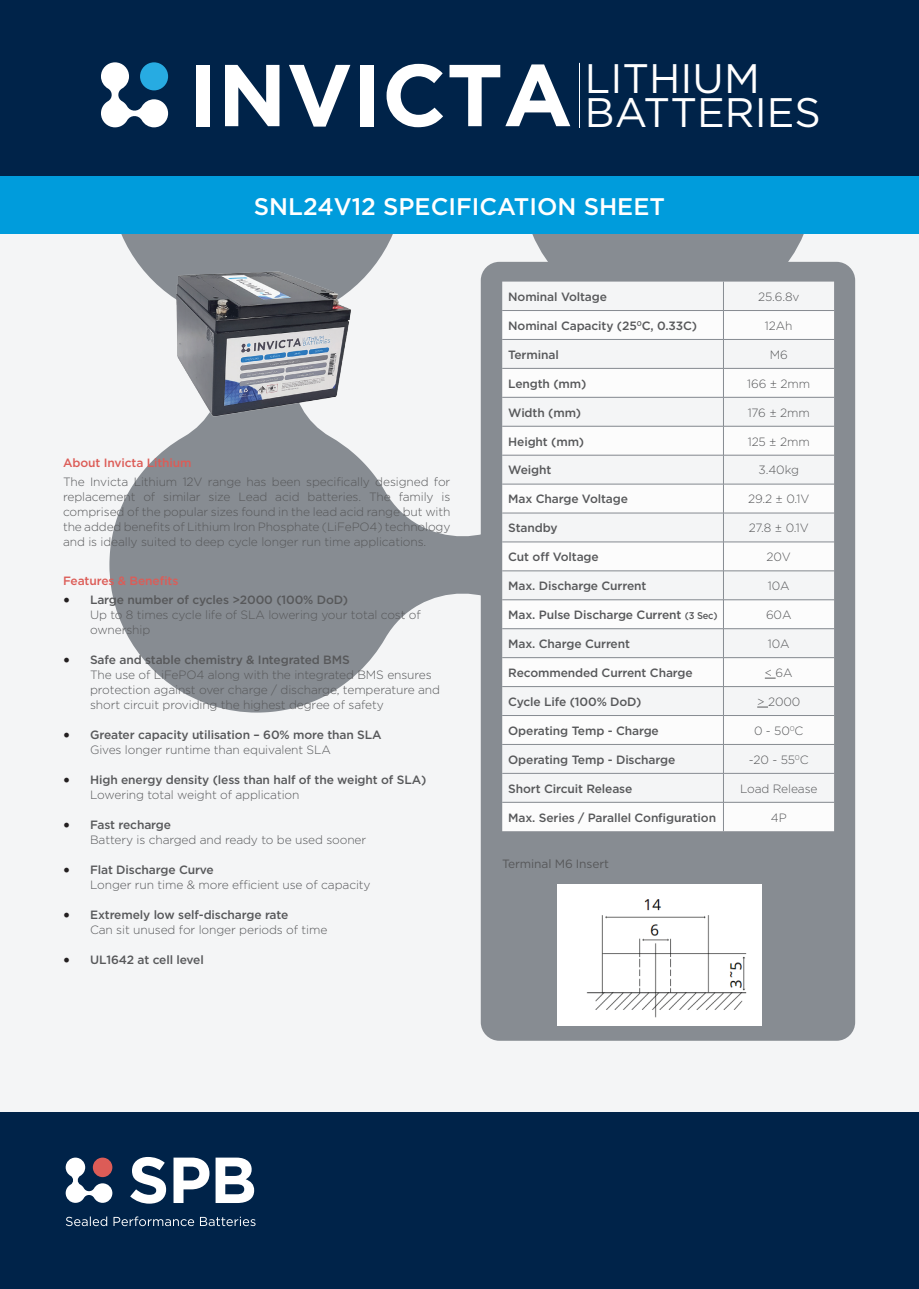
<style>
.page{position:relative;width:919px;height:1289px;background:#fff}
.page>*{position:absolute;margin:0;border:0;box-sizing:border-box;transform-origin:0 0}
.t1{font:41.25px/34px "Gotham";color:#fff}
.t2{font:500 24px "Gotham";color:#fff}
.t3{font:300 12px/15px "Gotham";letter-spacing:-.01em;color:#57585a}
.t4{font:500 12px/15px "Gotham";letter-spacing:-.01em;color:#57585a}
.t5{font:500 12px "Gotham";letter-spacing:-.01em;color:#dc5c57}
.t6{font:12px "Gotham";letter-spacing:-.01em;color:#57585a}
.s1{font-weight:700;font-size:87.45px}
.s2{font-family:"Minion Pro";font-weight:400;font-size:18px;color:#231f20}
.s3{font-weight:500}
.s4{font-weight:300}
.s5{font-size:9.75px}
</style>
<div class="page">
<div style="left:0;top:177px;width:918px;height:935px;background:#f4f5f6"></div>
<div style="left:0;top:1112px;width:918px;height:176px;background:#002349"></div>
<svg style="left:109px;top:234px;width:706px;height:478px;fill:#878c92"></svg>
<div style="left:0;top:0;width:918px;height:177px;background:#002349"></div>
<hr style="left:578px;top:63px;width:1px;height:64px;background:#fff">
<svg style="left:101px;top:62px;width:67px;height:65px"></svg>
<svg style="left:130px;top:1157px;width:124px;height:46px"></svg>
<svg style="left:66px;top:1157px;width:46px;height:45px"></svg>
<svg style="left:66px;top:1216px;width:189px;height:10px"></svg>
<div style="left:0;top:176px;width:918px;height:58px;background:#009cdc"></div>
<img style="left:159px;top:262px;width:199px;height:166px">
<div style="left:480px;top:262px;width:375px;height:778px;background:#878c92;border-radius:19px"></div>
<div style="left:502px;top:281px;width:332px;height:29px;background:#f4f5f6"></div>
<div style="left:502px;top:311px;width:332px;height:520px;background:#f4f5f6"></div>
<hr style="left:502px;top:339px;width:221px;height:1px;background:#878c92">
<hr style="left:723px;top:339px;width:111px;height:1px;background:#878c92">
<hr style="left:502px;top:368px;width:221px;height:1px;background:#878c92">
<hr style="left:723px;top:368px;width:111px;height:1px;background:#878c92">
<hr style="left:502px;top:397px;width:221px;height:1px;background:#878c92">
<hr style="left:723px;top:397px;width:111px;height:1px;background:#878c92">
<hr style="left:502px;top:426px;width:221px;height:1px;background:#878c92">
<hr style="left:723px;top:426px;width:111px;height:1px;background:#878c92">
<hr style="left:502px;top:455px;width:221px;height:1px;background:#878c92">
<hr style="left:723px;top:455px;width:111px;height:1px;background:#878c92">
<hr style="left:502px;top:484px;width:221px;height:1px;background:#878c92">
<hr style="left:723px;top:484px;width:111px;height:1px;background:#878c92">
<hr style="left:502px;top:513px;width:221px;height:1px;background:#878c92">
<hr style="left:723px;top:513px;width:111px;height:1px;background:#878c92">
<hr style="left:502px;top:541px;width:221px;height:1px;background:#878c92">
<hr style="left:723px;top:541px;width:111px;height:1px;background:#878c92">
<hr style="left:502px;top:570px;width:221px;height:1px;background:#878c92">
<hr style="left:723px;top:570px;width:111px;height:1px;background:#878c92">
<hr style="left:502px;top:599px;width:221px;height:1px;background:#878c92">
<hr style="left:723px;top:599px;width:111px;height:1px;background:#878c92">
<hr style="left:502px;top:628px;width:221px;height:1px;background:#878c92">
<hr style="left:723px;top:628px;width:111px;height:1px;background:#878c92">
<hr style="left:502px;top:657px;width:221px;height:1px;background:#878c92">
<hr style="left:723px;top:657px;width:111px;height:1px;background:#878c92">
<hr style="left:502px;top:686px;width:221px;height:1px;background:#878c92">
<hr style="left:723px;top:686px;width:111px;height:1px;background:#878c92">
<hr style="left:502px;top:715px;width:221px;height:1px;background:#878c92">
<hr style="left:723px;top:715px;width:111px;height:1px;background:#878c92">
<hr style="left:502px;top:744px;width:221px;height:1px;background:#878c92">
<hr style="left:723px;top:744px;width:111px;height:1px;background:#878c92">
<hr style="left:502px;top:773px;width:221px;height:1px;background:#878c92">
<hr style="left:723px;top:773px;width:111px;height:1px;background:#878c92">
<hr style="left:502px;top:802px;width:221px;height:1px;background:#878c92">
<hr style="left:723px;top:802px;width:111px;height:1px;background:#878c92">
<svg style="left:723px;top:281px;width:1px;height:550px"></svg>
<img style="left:557px;top:884px;width:204px;height:141px">
<h1 class="t1" style="left:188px;top:60px;width:634px;text-indent:396px">LITHIUM<br><span class="s1">INVICTA</span> BATTERIES</h1>
<h2 class="t2" style="left:254px;top:191px;width:412px">SNL24V12 SPECIFICATION SHEET</h2>
<p class="t5" style="left:63px;top:455px;width:130px">About Invicta Lithium</p>
<p class="t3" style="left:63px;top:474px;width:389px;text-align:justify">The Invicta Lithium 12V range has been specifically designed for replacement of similar size Lead acid batteries. The family is comprised of the popular sizes found in the lead acid range but with the added benefits of Lithium Iron Phosphate (LiFePO4) technology and is ideally suited to deep cycle longer run time applications.</p>
<p class="t5" style="left:63px;top:573px;width:117px">Features &amp; Benefits</p>
<p class="t3" style="left:90px;top:592px;width:332px;text-indent:-27px"><span class="s2">•</span> <span class="s3">Large number of cycles &gt;2000 (100% DoD)<br></span>Up to 8 times cycle life of SLA lowering your total cost of ownership</p>
<p class="t3" style="left:90px;top:652px;width:351px;text-indent:-27px"><span class="s2">•</span> <span class="s3">Safe and stable chemistry &amp; Integrated BMS<br></span>The use of LiFePO4 along with the integrated BMS ensures protection against over charge / discharge, temperature and short circuit providing the highest degree of safety</p>
<p class="t4" style="left:90px;top:727px;width:293px;text-indent:-27px"><span class="s2">•</span> Greater capacity utilisation – 60% more than SLA<br><span class="s4">Gives longer runtime than equivalent SLA</span></p>
<p class="t4" style="left:90px;top:772px;width:338px;text-indent:-27px"><span class="s2">•</span> High energy density (less than half of the weight of SLA)<br><span class="s4">Lowering total weight of application</span></p>
<p class="t3" style="left:90px;top:817px;width:278px;text-indent:-27px"><span class="s2">•</span> <span class="s3">Fast recharge<br></span>Battery is charged and ready to be used sooner</p>
<p class="t3" style="left:90px;top:862px;width:282px;text-indent:-27px"><span class="s2">•</span> <span class="s3">Flat Discharge Curve<br></span>Longer run time &amp; more efficient use of capacity</p>
<p class="t3" style="left:90px;top:907px;width:239px;text-indent:-27px"><span class="s2">•</span> <span class="s3">Extremely low self-discharge rate<br></span>Can sit unused for longer periods of time</p>
<p class="t4" style="left:63px;top:952px;width:142px"><span class="s2">•</span> UL1642 at cell level</p>
<p class="t4" style="left:508px;top:289px;width:100px">Nominal Voltage</p>
<p class="t3" style="left:758px;top:289px;width:43px">25.6.8v</p>
<p class="t4" style="left:508px;top:318px;width:190px">Nominal Capacity (25<sup>0</sup>C, 0.33C)</p>
<p class="t3" style="left:765px;top:318px;width:29px">12Ah</p>
<p class="t4" style="left:508px;top:347px;width:52px">Terminal</p>
<p class="t3" style="left:769px;top:346px;width:19px">M6</p>
<p class="t4" style="left:508px;top:376px;width:80px">Length (mm)</p>
<p class="t3" style="left:747px;top:375px;width:65px">166 ± 2mm</p>
<p class="t4" style="left:508px;top:404px;width:74px">Width (mm)</p>
<p class="t3" style="left:747px;top:404px;width:64px">176 ± 2mm</p>
<p class="t4" style="left:508px;top:433px;width:78px">Height (mm)</p>
<p class="t3" style="left:747px;top:433px;width:63px">125 ± 2mm</p>
<p class="t4" style="left:508px;top:462px;width:45px">Weight</p>
<p class="t3" style="left:758px;top:462px;width:42px">3.40kg</p>
<p class="t4" style="left:508px;top:491px;width:121px">Max Charge Voltage</p>
<p class="t3" style="left:748px;top:491px;width:63px">29.2 ± 0.1V</p>
<p class="t4" style="left:508px;top:520px;width:51px">Standby</p>
<p class="t3" style="left:748px;top:520px;width:61px">27.8 ± 0.1V</p>
<p class="t4" style="left:508px;top:549px;width:92px">Cut off Voltage</p>
<p class="t3" style="left:766px;top:549px;width:26px">20V</p>
<p class="t4" style="left:508px;top:578px;width:140px">Max. Discharge Current</p>
<p class="t3" style="left:767px;top:578px;width:23px">10A</p>
<p class="t4" style="left:508px;top:607px;width:211px">Max. Pulse Discharge Current <span class="s5">(3 Sec)</span></p>
<p class="t3" style="left:766px;top:607px;width:27px">60A</p>
<p class="t4" style="left:508px;top:636px;width:123px">Max. Charge Current</p>
<p class="t3" style="left:767px;top:636px;width:23px">10A</p>
<p class="t4" style="left:508px;top:665px;width:186px">Recommended Current Charge</p>
<p class="t3" style="left:764px;top:665px;width:29px">&lt; 6A</p>
<p class="t4" style="left:508px;top:694px;width:135px">Cycle Life (100% DoD)</p>
<p class="t3" style="left:757px;top:693px;width:45px">&gt; 2000</p>
<p class="t4" style="left:508px;top:723px;width:152px">Operating Temp - Charge</p>
<p class="t3" style="left:754px;top:722px;width:51px">0 - 50<sup>0</sup>C</p>
<p class="t4" style="left:508px;top:751px;width:169px">Operating Temp - Discharge</p>
<p class="t3" style="left:748px;top:751px;width:61px">-20 - 55<sup>0</sup>C</p>
<p class="t4" style="left:508px;top:780px;width:126px">Short Circuit Release</p>
<p class="t3" style="left:740px;top:780px;width:79px">Load Release</p>
<p class="t4" style="left:508px;top:809px;width:209px">Max. Series / Parallel Configuration</p>
<p class="t3" style="left:770px;top:809px;width:17px">4P</p>
<p class="t6" style="left:502px;top:855px;width:108px">Terminal M6 Insert</p>
</div>
